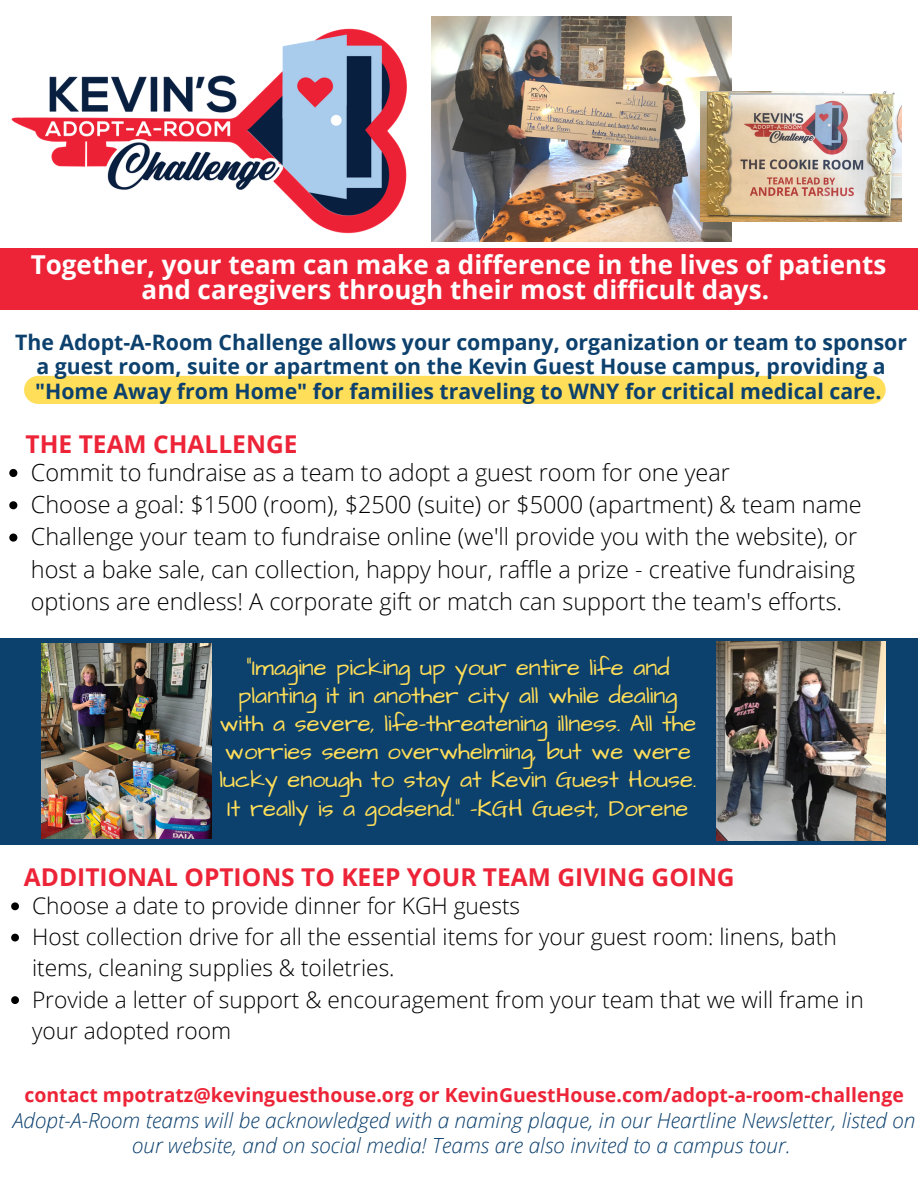
<style>
.page{position:relative;width:918px;height:1188px;background:#fff}
.page>*{position:absolute;margin:0;border:0;box-sizing:border-box;transform-origin:0 0}
.t1{font:700 25.95px/25.2px "Open Sans";color:#fff;text-align:center}
.t2{font:700 24.6px "Open Sans";color:#ed2437}
.t3{font:23.85px/28.2px "Architects Daughter";color:#ffde59;text-align:center}
.t4{font:300 23.55px/32.2px "Open Sans";color:#000;text-align:justify}
.t5{font:300 22.8px/31.2px "Open Sans";color:#000}
.t6{font:700 21.3px/24.8px "Open Sans";color:#0c406d;text-align:center}
.t7{font:italic 300 20.85px/24.3px "Open Sans";color:#0c406d;text-align:center}
.t8{font:700 19.5px "Open Sans";color:#ed2437}
</style>
<div class="page">
<img style="left:11px;top:16px;width:421px;height:218px">
<img style="left:431px;top:17px;width:301px;height:225px">
<div style="left:0;top:638px;width:918px;height:207px;background:#0c406d"></div>
<img style="left:41px;top:644px;width:170px;height:194px">
<img style="left:700px;top:92px;width:201px;height:129px">
<img style="left:716px;top:642px;width:169px;height:199px">
<svg style="left:9px;top:469px;width:8px;height:8px"></svg>
<svg style="left:9px;top:501px;width:8px;height:8px"></svg>
<svg style="left:9px;top:534px;width:8px;height:8px"></svg>
<div style="left:38px;top:376px;width:834px;height:28px;background:#ffde59"></div>
<svg style="left:11px;top:902px;width:8px;height:8px"></svg>
<svg style="left:11px;top:934px;width:8px;height:8px"></svg>
<svg style="left:11px;top:996px;width:8px;height:8px"></svg>
<div style="left:0;top:248px;width:918px;height:61px;background:#ed2437"></div>
<p class="t1" style="left:31px;top:252px;width:857px">Together, your team can make a difference in the lives of patients and caregivers through their most difficult days.</p>
<p class="t6" style="left:15px;top:329px;width:894px">The Adopt-A-Room Challenge allows your company, organization or team to sponsor a guest room, suite or apartment on the Kevin Guest House campus, providing a "Home Away from Home" for families traveling to WNY for critical medical care.</p>
<p class="t2" style="left:26px;top:426px;width:273px">THE TEAM CHALLENGE</p>
<p class="t4" style="left:31px;top:455px;width:701px">Commit to fundraise as a team to adopt a guest room for one year</p>
<p class="t4" style="left:31px;top:488px;width:832px">Choose a goal: $1500 (room), $2500 (suite) or $5000 (apartment) &amp; team name</p>
<p class="t4" style="left:31px;top:520px;width:828px">Challenge your team to fundraise online (we'll provide you with the website), or host a bake sale, can collection, happy hour, raffle a prize - creative fundraising options are endless! A corporate gift or match can support the team's efforts.</p>
<p class="t3" style="left:219px;top:654px;width:479px">"Imagine picking up your entire life and planting it in another city all while dealing with a severe, life-threatening illness. All the worries seem overwhelming, but we were lucky enough to stay at Kevin Guest House.<br>It really is a godsend." -KGH Guest, Dorene</p>
<p class="t2" style="left:24px;top:860px;width:712px">ADDITIONAL OPTIONS TO KEEP YOUR TEAM GIVING GOING</p>
<p class="t5" style="left:32px;top:889px;width:490px">Choose a date to provide dinner for KGH guests</p>
<p class="t5" style="left:32px;top:921px;width:806px">Host collection drive for all the essential items for your guest room: linens, bath items, cleaning supplies &amp; toiletries.</p>
<p class="t5" style="left:32px;top:983px;width:833px">Provide a letter of support &amp; encouragement from your team that we will frame in your adopted room</p>
<p class="t8" style="left:24px;top:1081px;width:881px">contact mpotratz@kevinguesthouse.org or KevinGuestHouse.com/adopt-a-room-challenge</p>
<p class="t7" style="left:13px;top:1108px;width:904px">Adopt-A-Room teams will be acknowledged with a naming plaque, in our Heartline Newsletter, listed on our website, and on social media! Teams are also invited to a campus tour.</p>
</div>
